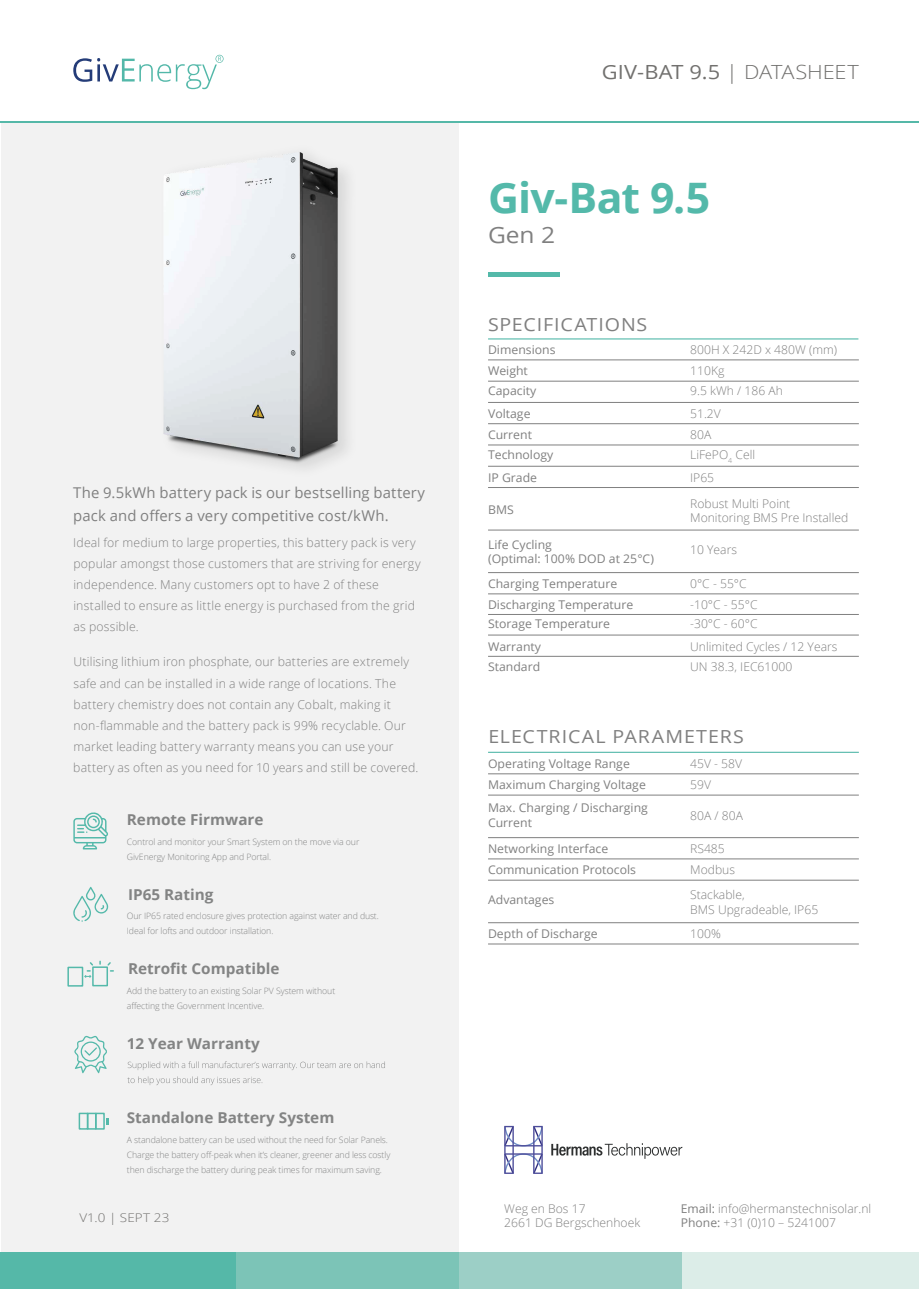
<style>
.page{position:relative;width:919px;height:1289px;background:#fff}
.page>*{position:absolute;margin:0;border:0;box-sizing:border-box;transform-origin:0 0}
.t1{font:700 42px "Open Sans";letter-spacing:-.02em;color:#54b9aa}
.t2{font:22.5px "Open Sans";color:#808080;scale:1.09 1}
.t3{font:19.5px "Open Sans";letter-spacing:.005em;color:#72716f;scale:1.12 1}
.t4{font:18px "Open Sans";letter-spacing:.045em;color:#808080;scale:1.09 1}
.t5{font:700 15px "Open Sans";color:#838484}
.t6{font:14.85px/22.5px "Open Sans";letter-spacing:.005em;color:#808080}
.t7{font:300 12.3px/21px "Open Sans";letter-spacing:.015em;color:#808080}
.t8{font:12px/14.4px "Open Sans";color:#808080}
.t9{font:300 12px/14.4px "Open Sans";color:#808080}
.t10{font:300 12px/14.4px "Open Sans";color:#7f7f7f}
.t11{font:300 12px "Open Sans";letter-spacing:.01em;color:#72716f;scale:1.12 1}
.t12{font:300 8.7px/15px "Open Sans";letter-spacing:-.01em;color:#838484}
.s1{font-weight:300}
.s2{font-weight:400}
</style>
<div class="page">
<div style="left:1px;top:122px;width:458px;height:1144px;background:#f2f2f2"></div>
<svg style="left:73px;top:55px;width:150px;height:34px"></svg>
<hr style="left:488px;top:273px;width:72px;height:4px;background:#54b9a9">
<svg style="left:73px;top:812px;width:35px;height:37px"></svg>
<svg style="left:74px;top:1035px;width:33px;height:38px"></svg>
<svg style="left:73px;top:886px;width:35px;height:35px"></svg>
<div style="left:67px;top:966px;width:16px;height:20px;border:2px solid #54b9aa"></div>
<div style="left:92px;top:966px;width:16px;height:20px;border:2px solid #54b9aa"></div>
<svg style="left:84px;top:960px;width:29px;height:17px"></svg>
<hr style="left:488px;top:338px;width:370px;height:1px;background:#54b9aa">
<hr style="left:488px;top:572px;width:370px;height:1px;background:#808080">
<hr style="left:488px;top:593px;width:370px;height:1px;background:#808080">
<hr style="left:488px;top:614px;width:370px;height:1px;background:#808080">
<hr style="left:488px;top:634px;width:370px;height:1px;background:#808080">
<hr style="left:488px;top:530px;width:370px;height:1px;background:#808080">
<hr style="left:488px;top:487px;width:370px;height:1px;background:#808080">
<hr style="left:488px;top:656px;width:370px;height:1px;background:#808080">
<hr style="left:488px;top:423px;width:370px;height:1px;background:#808080">
<hr style="left:488px;top:445px;width:370px;height:1px;background:#808080">
<hr style="left:488px;top:466px;width:370px;height:1px;background:#808080">
<hr style="left:488px;top:359px;width:370px;height:1px;background:#808080">
<hr style="left:488px;top:381px;width:370px;height:1px;background:#808080">
<hr style="left:488px;top:402px;width:370px;height:1px;background:#808080">
<hr style="left:488px;top:773px;width:370px;height:1px;background:#808080">
<hr style="left:488px;top:794px;width:370px;height:1px;background:#808080">
<hr style="left:488px;top:858px;width:370px;height:1px;background:#808080">
<hr style="left:488px;top:879px;width:370px;height:1px;background:#808080">
<hr style="left:488px;top:922px;width:370px;height:1px;background:#808080">
<hr style="left:488px;top:943px;width:370px;height:1px;background:#808080">
<hr style="left:488px;top:837px;width:370px;height:1px;background:#808080">
<hr style="left:488px;top:751px;width:370px;height:2px;background:#54b9aa">
<div style="left:95px;top:1112px;width:10px;height:17px;border:2px solid #54b9aa"></div>
<div style="left:87px;top:1112px;width:10px;height:17px;border:2px solid #54b9aa"></div>
<div style="left:79px;top:1112px;width:9px;height:17px;border:2px solid #54b9aa"></div>
<svg style="left:106px;top:1118px;width:2px;height:6px"></svg>
<img style="left:163px;top:152px;width:185px;height:315px">
<div style="left:235px;top:1252px;width:224px;height:36px;background:#7cc4b7"></div>
<hr style="left:0;top:121px;width:918px;height:2px;background:#55b8a8">
<div style="left:459px;top:1252px;width:223px;height:36px;background:#9ccfc6"></div>
<div style="left:0;top:1252px;width:235px;height:36px;background:#55b8a8"></div>
<div style="left:682px;top:1252px;width:236px;height:36px;background:#dcede8"></div>
<svg style="left:128px;top:1061px;width:257px;height:9px"></svg>
<svg style="left:127px;top:1076px;width:135px;height:9px"></svg>
<svg style="left:551px;top:1143px;width:131px;height:15px"></svg>
<svg style="left:504px;top:1125px;width:38px;height:48px"></svg>
<p class="t6" style="left:73px;top:481px;width:353px">The 9.5kWh battery pack is our bestselling battery pack and offers a very competitive cost/kWh.</p>
<p class="t7" style="left:73px;top:531px;width:349px">Ideal for medium to large properties, this battery pack is very popular amongst those customers that are striving for energy independence. Many customers opt to have 2 of these installed to ensure as little energy is purchased from the grid as possible.</p>
<p class="t7" style="left:73px;top:651px;width:347px">Utilising lithium iron phosphate, our batteries are extremely safe and can be installed in a wide range of locations. The battery chemistry does not contain any Cobalt, making it non-flammable and the battery pack is 99% recyclable. Our market leading battery warranty means you can use your battery as often as you need for 10 years and still be covered.</p>
<p class="t5" style="left:127px;top:809px;width:138px">Remote Firmware</p>
<p class="t12" style="left:127px;top:833px;width:234px">Control and monitor your Smart System on the move via our<br>GivEnergy Monitoring App and Portal.</p>
<p class="t5" style="left:128px;top:883px;width:87px">IP65 Rating</p>
<p class="t12" style="left:127px;top:908px;width:253px">Our IP65 rated enclosure gives protection against water and dust.<br>Ideal for lofts and outdoor installation.</p>
<p class="t5" style="left:128px;top:958px;width:153px">Retrofit Compatible</p>
<p class="t12" style="left:127px;top:982px;width:210px">Add the battery to an existing Solar PV System without affecting the Government Incentive.</p>
<p class="t5" style="left:127px;top:1032px;width:134px">12 Year Warranty</p>
<p class="t5" style="left:127px;top:1107px;width:209px">Standalone Battery System</p>
<p class="t12" style="left:127px;top:1131px;width:265px">A standalone battery can be used without the need for Solar Panels.<br>Charge the battery off-peak when it’s cleaner, greener and less costly then discharge the battery during peak times for maximum saving.</p>
<p class="t11" style="left:79px;top:1209px;width:82px">V1.0 | SEPT 23</p>
<h3 class="t3" style="left:601px;top:58px;width:231px">GIV-BAT 9.5 <span class="s1">| DATASHEET</span></h3>
<h1 class="t1" style="left:488px;top:168px;width:224px">Giv-Bat 9.5</h1>
<h2 class="t2" style="left:488px;top:220px;width:63px">Gen 2</h2>
<h3 class="t4" style="left:488px;top:312px;width:148px">SPECIFICATIONS</h3>
<p class="t8" style="left:488px;top:342px;width:69px">Dimensions</p>
<p class="t9" style="left:690px;top:342px;width:148px">800H X 242D x 480W (mm)</p>
<p class="t8" style="left:488px;top:363px;width:41px">Weight</p>
<p class="t9" style="left:690px;top:363px;width:36px">110Kg</p>
<p class="t8" style="left:488px;top:383px;width:50px">Capacity</p>
<p class="t9" style="left:690px;top:383px;width:94px">9.5 kWh / 186 Ah</p>
<p class="t8" style="left:488px;top:406px;width:44px">Voltage</p>
<p class="t9" style="left:690px;top:406px;width:32px">51.2V</p>
<p class="t8" style="left:488px;top:427px;width:45px">Current</p>
<p class="t9" style="left:690px;top:427px;width:23px">80A</p>
<p class="t8" style="left:488px;top:447px;width:67px">Technology</p>
<p class="t9" style="left:690px;top:447px;width:66px">LiFePO<sub>4</sub> Cell</p>
<p class="t8" style="left:488px;top:470px;width:51px">IP Grade</p>
<p class="t9" style="left:690px;top:470px;width:26px">IP65</p>
<p class="t8" style="left:488px;top:502px;width:27px">BMS</p>
<p class="t9" style="left:690px;top:495px;width:160px">Robust Multi Point<br>Monitoring BMS Pre Installed</p>
<p class="t8" style="left:488px;top:537px;width:167px">Life Cycling<br>(Optimal: 100% DOD at 25°C)</p>
<p class="t9" style="left:690px;top:542px;width:48px">10 Years</p>
<p class="t8" style="left:488px;top:576px;width:131px">Charging Temperature</p>
<p class="t9" style="left:690px;top:576px;width:58px">0°C - 55°C</p>
<p class="t8" style="left:488px;top:616px;width:123px">Storage Temperature</p>
<p class="t9" style="left:690px;top:616px;width:69px">-30°C - 60°C</p>
<p class="t8" style="left:488px;top:597px;width:147px">Discharging Temperature</p>
<p class="t9" style="left:690px;top:597px;width:69px">-10°C - 55°C</p>
<p class="t8" style="left:488px;top:639px;width:54px">Warranty</p>
<p class="t9" style="left:690px;top:639px;width:149px">Unlimited Cycles / 12 Years</p>
<p class="t8" style="left:488px;top:659px;width:54px">Standard</p>
<p class="t9" style="left:690px;top:659px;width:104px">UN 38.3, IEC61000</p>
<h3 class="t4" style="left:488px;top:724px;width:236px">ELECTRICAL PARAMETERS</h3>
<p class="t8" style="left:488px;top:756px;width:143px">Operating Voltage Range</p>
<p class="t9" style="left:690px;top:756px;width:53px">45V - 58V</p>
<p class="t8" style="left:488px;top:800px;width:161px">Max. Charging / Discharging<br>Current</p>
<p class="t9" style="left:690px;top:807px;width:54px">80A / 80A</p>
<p class="t8" style="left:488px;top:777px;width:159px">Maximum Charging Voltage</p>
<p class="t9" style="left:690px;top:777px;width:22px">59V</p>
<p class="t8" style="left:488px;top:841px;width:122px">Networking Interface</p>
<p class="t9" style="left:690px;top:841px;width:36px">RS485</p>
<p class="t8" style="left:488px;top:862px;width:149px">Communication Protocols</p>
<p class="t9" style="left:690px;top:862px;width:46px">Modbus</p>
<p class="t8" style="left:488px;top:892px;width:68px">Advantages</p>
<p class="t9" style="left:690px;top:887px;width:130px">Stackable,<br>BMS Upgradeable, IP65</p>
<p class="t8" style="left:488px;top:926px;width:111px">Depth of Discharge</p>
<p class="t9" style="left:690px;top:926px;width:32px">100%</p>
<p class="t10" style="left:504px;top:1200px;width:137px">Weg en Bos 17<br>2661 DG Bergschenhoek</p>
<p class="t10" style="left:680px;top:1200px;width:192px"><span class="s2">Email:</span> info@hermanstechnisolar.nl<br><span class="s2">Phone:</span> +31 (0)10 – 5241007</p>
</div>
